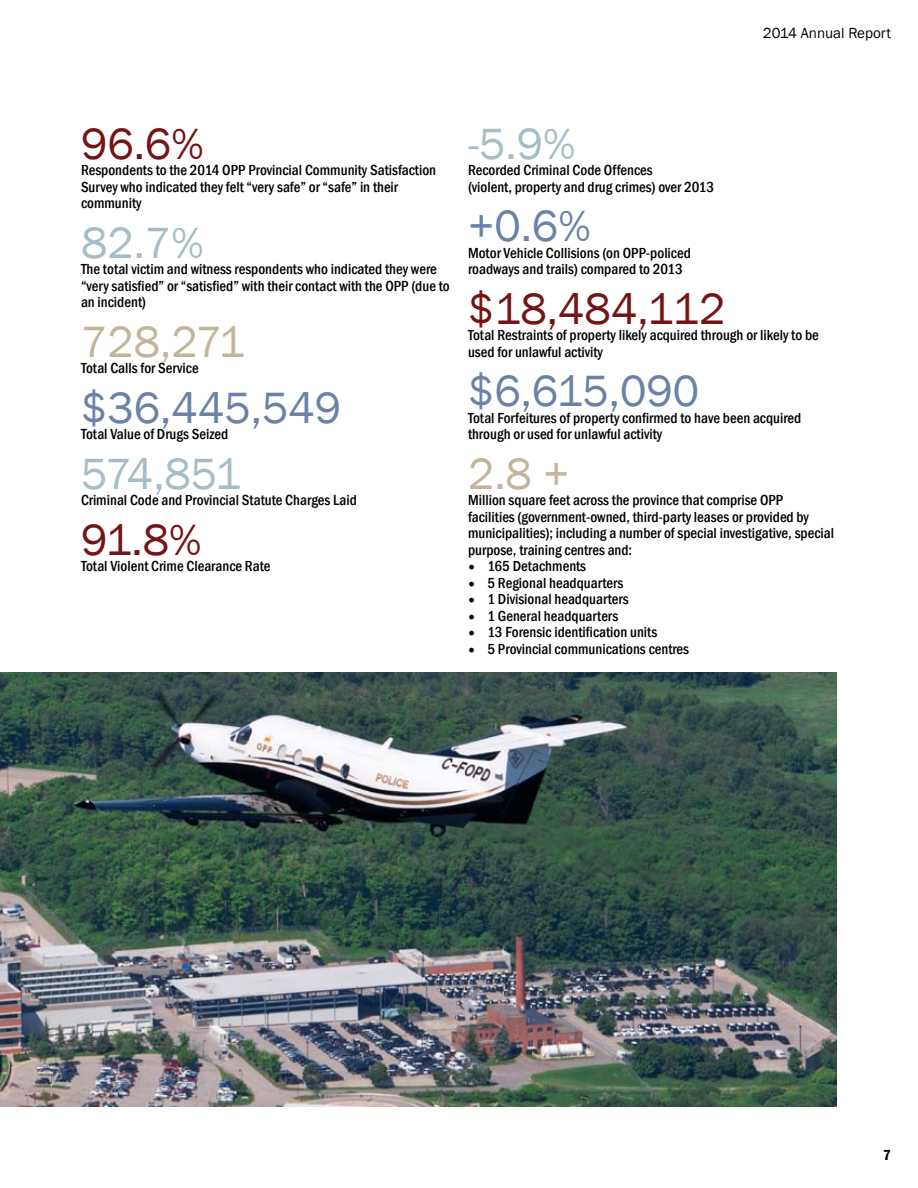
<style>
.page{position:relative;width:918px;height:1188px;background:#fff}
.page>*{position:absolute;margin:0;border:0;box-sizing:border-box;transform-origin:0 0}
.t1{font:45px "Franklin Gothic";color:#6a82a6}
.t2{font:45px "Franklin Gothic";color:#751415}
.t3{font:45px "Franklin Gothic";letter-spacing:-.045em;color:#a6bcc7}
.t4{font:45px "Franklin Gothic";letter-spacing:-.02em;color:#c2b59b}
.t5{font:500 condensed 15px/16.5px "Franklin Gothic";color:#000}
.t6{font:15px "Franklin Gothic";color:#000}
.t7{font:600 condensed 15px "Franklin Gothic";color:#000}
.s1{font-family:"Minion Pro";font-weight:400;font-stretch:normal;font-size:18px}
</style>
<div class="page">
<img style="left:0;top:673px;width:837px;height:434px">
<p class="t6" style="left:763px;top:23px;width:130px">2014 Annual Report</p>
<h1 class="t2" style="left:81px;top:116px;width:124px">96.6%</h1>
<p class="t5" style="left:81px;top:162px;width:357px">Respondents to the 2014 OPP Provincial Community Satisfaction<br>Survey who indicated they felt “very safe” or “safe” in their community</p>
<h1 class="t3" style="left:81px;top:215px;width:124px">82.7%</h1>
<p class="t5" style="left:81px;top:261px;width:370px">The total victim and witness respondents who indicated they were “very satisfied” or “satisfied” with their contact with the OPP (due to an incident)</p>
<h1 class="t4" style="left:81px;top:314px;width:165px">728,271</h1>
<p class="t5" style="left:81px;top:360px;width:119px">Total Calls for Service</p>
<h1 class="t1" style="left:81px;top:380px;width:262px">$36,445,549</h1>
<p class="t5" style="left:81px;top:426px;width:149px">Total Value of Drugs Seized</p>
<h1 class="t3" style="left:81px;top:446px;width:162px">574,851</h1>
<p class="t5" style="left:81px;top:492px;width:277px">Criminal Code and Provincial Statute Charges Laid</p>
<h1 class="t2" style="left:81px;top:512px;width:122px">91.8%</h1>
<p class="t5" style="left:81px;top:558px;width:191px">Total Violent Crime Clearance Rate</p>
<h1 class="t3" style="left:468px;top:116px;width:109px">-5.9%</h1>
<p class="t5" style="left:468px;top:162px;width:248px">Recorded Criminal Code Offences<br>(violent, property and drug crimes) over 2013</p>
<h1 class="t1" style="left:468px;top:199px;width:124px">+0.6%</h1>
<p class="t5" style="left:468px;top:245px;width:224px">Motor Vehicle Collisions (on OPP-policed roadways and trails) compared to 2013</p>
<h1 class="t2" style="left:468px;top:281px;width:259px">$18,484,112</h1>
<p class="t5" style="left:468px;top:327px;width:352px">Total Restraints of property likely acquired through or likely to be used for unlawful activity</p>
<h1 class="t1" style="left:468px;top:364px;width:233px">$6,615,090</h1>
<p class="t5" style="left:468px;top:410px;width:335px">Total Forfeitures of property confirmed to have been acquired through or used for unlawful activity</p>
<h1 class="t4" style="left:468px;top:446px;width:103px">2.8 +</h1>
<p class="t5" style="left:468px;top:492px;width:368px">Million square feet across the province that comprise OPP<br>facilities (government-owned, third-party leases or provided by municipalities); including a number of special investigative, special purpose, training centres and:</p>
<p class="t5" style="left:468px;top:558px;width:120px"><span class="s1">•</span> 165 Detachments</p>
<p class="t5" style="left:468px;top:575px;width:157px"><span class="s1">•</span> 5 Regional headquarters</p>
<p class="t5" style="left:468px;top:591px;width:162px"><span class="s1">•</span> 1 Divisional headquarters</p>
<p class="t5" style="left:468px;top:608px;width:152px"><span class="s1">•</span> 1 General headquarters</p>
<p class="t5" style="left:468px;top:624px;width:191px"><span class="s1">•</span> 13 Forensic identification units</p>
<p class="t5" style="left:468px;top:641px;width:223px"><span class="s1">•</span> 5 Provincial communications centres</p>
<p class="t7" style="left:883px;top:1145px;width:9px">7</p>
</div>
